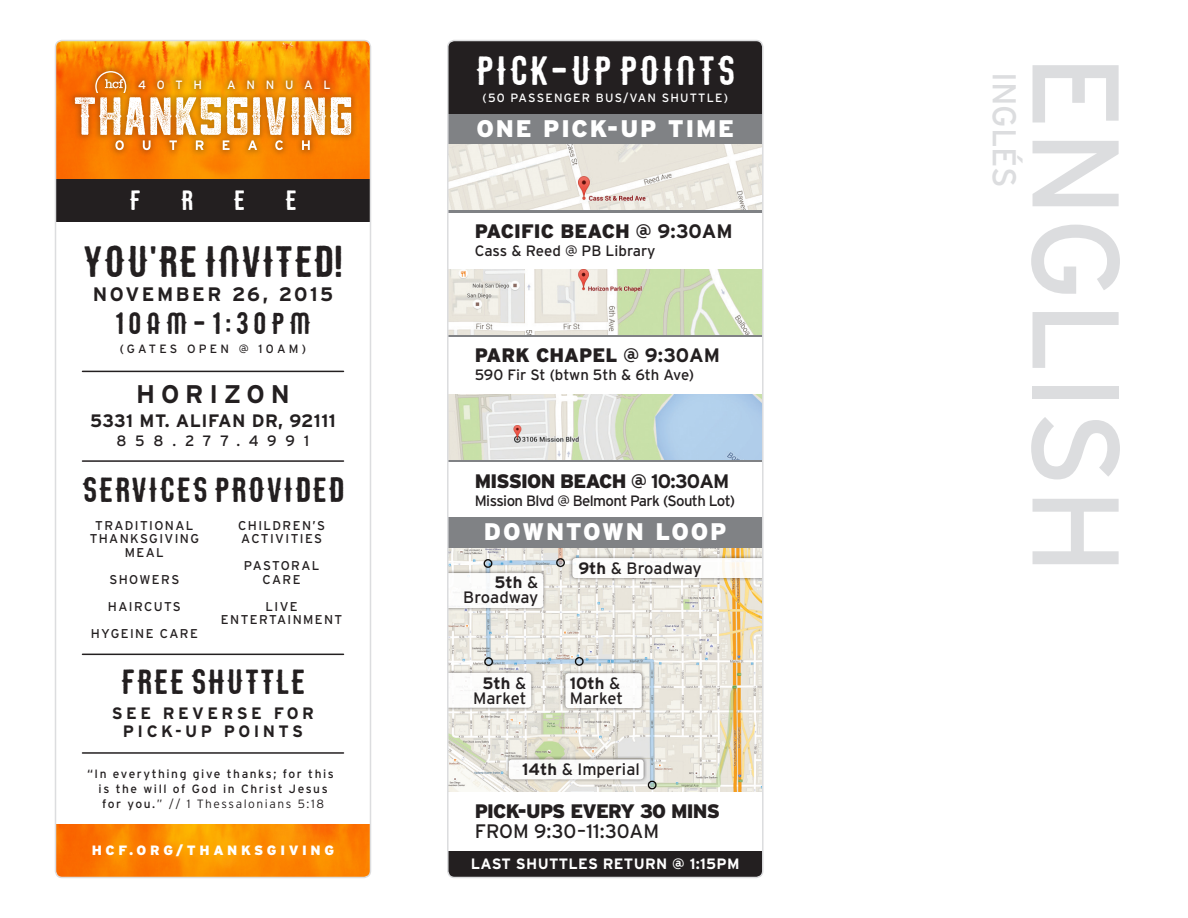
<style>
.page{position:relative;width:1188px;height:918px;background:#fff}
.page>*{position:absolute;margin:0;border:0;box-sizing:border-box;transform-origin:0 0}
.t1{font:123px "Interstate";color:#dcdddf}
.t2{font:43.5px "Forgotten handly";letter-spacing:-.015em;color:#231f20}
.t3{font:40.5px "Forgotten handly";letter-spacing:.01em;color:#fff}
.t4{font:34.5px "Forgotten handly";color:#231f20}
.t5{font:33px "Interstate";color:#dcdddf}
.t6{font:30px "Forgotten handly";letter-spacing:.13em;color:#231f20}
.t7{font:27.6px "Forgotten handly";color:#fff}
.t8{font:700 25.5px "Interstate";letter-spacing:.23em;color:#231f20}
.t9{font:900 24px "Interstate";letter-spacing:.075em;color:#fff}
.t10{font:900 19.5px "Interstate";letter-spacing:-.04em;color:#231f20}
.t11{font:900 19.5px "Interstate";color:#231f20}
.t12{font:19.5px "Interstate";color:#231f20}
.t13{font:700 19.5px "Interstate";letter-spacing:.13em;color:#231f20}
.t14{font:700 18px "Interstate";letter-spacing:.03em;color:#231f20}
.t15{font:16.5px/15px "Interstate";color:#231f20;text-align:right}
.t16{font:700 16.5px/18px "Interstate";letter-spacing:.21em;color:#231f20;text-align:center}
.t17{font:15px "Interstate";color:#231f20}
.t18{font:15px "Interstate";letter-spacing:-.04em;color:#231f20}
.t19{font:700 15px "Interstate";letter-spacing:.02em;color:#fff}
.t20{font:15px "Interstate";letter-spacing:.575em;color:#231f20}
.t21{font:900 13.5px "Interstate";letter-spacing:.27em;color:#fff}
.t22{font:12.75px/13.5px "Interstate";letter-spacing:.11em;color:#231f20;text-align:center}
.t23{font:12px/15px "Interstate";letter-spacing:.13em;color:#231f20;text-align:center}
.t24{font:12px "Interstate";letter-spacing:.1em;color:#fff}
.t25{font:12px "Interstate";letter-spacing:.27em;color:#231f20}
.s1{font-weight:300}
.s2{font-weight:700}
</style>
<div class="page">
<svg style="left:58px;top:221px;width:310px;height:604px"></svg>
<img style="left:56px;top:40px;width:314px;height:139px">
<img style="left:56px;top:825px;width:315px;height:53px">
<div style="left:56px;top:179px;width:315px;height:42px;background:#231f20"></div>
<div style="left:68px;top:90px;width:290px;height:67px;background:#231f20;opacity:.27"></div>
<div style="left:88px;top:64px;width:45px;height:35px;background:#231f20;opacity:.27"></div>
<svg style="left:75px;top:71px;width:276px;height:79px"></svg>
<div style="left:131px;top:73px;width:206px;height:23px;background:#231f20;opacity:.27"></div>
<hr style="left:82px;top:371px;width:262px;height:1px;background:#231f20">
<hr style="left:82px;top:460px;width:262px;height:2px;background:#231f20">
<hr style="left:82px;top:654px;width:262px;height:1px;background:#231f20">
<hr style="left:82px;top:752px;width:262px;height:2px;background:#231f20">
<div style="left:55px;top:40px;width:316px;height:838px;border:2px solid #dcdddf;border-radius:7px"></div>
<img style="left:450px;top:548px;width:311px;height:244px">
<div style="left:505px;top:756px;width:142px;height:27px;background:#231f20;opacity:.6"></div>
<div style="left:509px;top:759px;width:135px;height:20px;background:#fff;border-radius:3px"></div>
<div style="left:569px;top:554px;width:194px;height:27px;background:#231f20;opacity:.6"></div>
<svg style="left:572px;top:558px;width:189px;height:20px"></svg>
<div style="left:448px;top:569px;width:99px;height:42px;background:#231f20;opacity:.6"></div>
<svg style="left:450px;top:573px;width:93px;height:35px"></svg>
<div style="left:448px;top:669px;width:87px;height:42px;background:#231f20;opacity:.6"></div>
<svg style="left:450px;top:673px;width:81px;height:35px"></svg>
<div style="left:562px;top:669px;width:83px;height:42px;background:#231f20;opacity:.6"></div>
<div style="left:565px;top:673px;width:77px;height:35px;background:#fff;border-radius:3px"></div>
<div style="left:448px;top:40px;width:315px;height:74px;background:#231f20"></div>
<div style="left:448px;top:851px;width:315px;height:27px;background:#231f20"></div>
<div style="left:448px;top:114px;width:315px;height:31px;background:#808285"></div>
<div style="left:448px;top:518px;width:315px;height:30px;background:#808285"></div>
<hr style="left:448px;top:210px;width:315px;height:2px;background:#808285">
<hr style="left:448px;top:334px;width:315px;height:3px;background:#808285">
<hr style="left:448px;top:459px;width:315px;height:3px;background:#808285">
<img style="left:450px;top:145px;width:311px;height:65px">
<img style="left:450px;top:269px;width:311px;height:65px">
<img style="left:450px;top:394px;width:311px;height:65px">
<div style="left:447px;top:40px;width:317px;height:838px;border:2px solid #dcdddf;border-radius:7px"></div>
<p class="t24" style="left:138px;top:78px;width:66px">40TH</p>
<p class="t24" style="left:227px;top:78px;width:105px">ANNUAL</p>
<h3 class="t7" style="left:129px;top:186px;width:14px">F</h3>
<h3 class="t7" style="left:180px;top:186px;width:15px">R</h3>
<h3 class="t7" style="left:233px;top:186px;width:14px">E</h3>
<h3 class="t7" style="left:284px;top:186px;width:14px">E</h3>
<h2 class="t2" style="left:83px;top:239px;width:262px">YOU'RE INVITED!</h2>
<h3 class="t13" style="left:93px;top:284px;width:242px">NOVEMBER 26, 2015</h3>
<h3 class="t6" style="left:115px;top:309px;width:198px">10AM-1:30PM</h3>
<p class="t25" style="left:120px;top:343px;width:188px">(GATES OPEN @ 10AM)</p>
<h3 class="t8" style="left:136px;top:380px;width:155px">HORIZON</h3>
<h3 class="t14" style="left:90px;top:410px;width:247px">5331 MT. ALIFAN DR, 92111</h3>
<p class="t20" style="left:117px;top:433px;width:194px">858.277.4991</p>
<h3 class="t4" style="left:81px;top:472px;width:265px">SERVICES PROVIDED</h3>
<p class="t22" style="left:90px;top:518px;width:111px">TRADITIONAL<br>THANKSGIVING<br>MEAL</p>
<p class="t22" style="left:91px;top:566px;width:109px;line-height:27px">SHOWERS<br>HAIRCUTS<br>HYGEINE CARE</p>
<p class="t22" style="left:238px;top:518px;width:88px;text-align:left">CHILDREN’S<br>ACTIVITIES</p>
<p class="t22" style="left:244px;top:559px;width:77px">PASTORAL<br>CARE</p>
<p class="t22" style="left:221px;top:599px;width:123px">LIVE<br>ENTERTAINMENT</p>
<h3 class="t4" style="left:120px;top:665px;width:187px">FREE SHUTTLE</h3>
<p class="t16" style="left:112px;top:704px;width:204px">SEE REVERSE FOR<br>PICK-UP POINTS</p>
<p class="t23" style="left:87px;top:766px;width:248px">“In everything give thanks; for this is the will of God in Christ Jesus for you.<span class="s1">” //</span> <span class="s1">1</span> <span class="s1">Thessalonians</span> <span class="s1">5:18</span></p>
<p class="t21" style="left:92px;top:842px;width:244px">HCF.ORG/THANKSGIVING</p>
<h3 class="t3" style="left:475px;top:51px;width:263px">PICK-UP POINTS</h3>
<h3 class="t9" style="left:476px;top:115px;width:259px">ONE PICK-UP TIME</h3>
<p class="t24" style="left:483px;top:91px;width:247px">(50 PASSENGER BUS/VAN SHUTTLE)</p>
<h3 class="t11" style="left:475px;top:220px;width:260px">PACIFIC BEACH <span class="s2">@ 9:30AM</span></h3>
<p class="t17" style="left:475px;top:242px;width:182px">Cass &amp; Reed @ PB Library</p>
<h3 class="t11" style="left:475px;top:344px;width:247px">PARK CHAPEL <span class="s2">@ 9:30AM</span></h3>
<p class="t17" style="left:475px;top:367px;width:221px">590 Fir St (btwn 5th &amp; 6th Ave)</p>
<h3 class="t10" style="left:475px;top:470px;width:256px">MISSION BEACH <span class="s2">@ 10:30AM</span></h3>
<p class="t18" style="left:475px;top:492px;width:262px">Mission Blvd @ Belmont Park (South Lot)</p>
<h3 class="t9" style="left:484px;top:518px;width:244px">DOWNTOWN LOOP</h3>
<p class="t15" style="left:463px;top:575px;width:77px"><span class="s2">5th</span> &amp;<br>Broadway</p>
<p class="t15" style="left:578px;top:560px;width:125px"><span class="s2">9th</span> &amp; Broadway</p>
<p class="t15" style="left:473px;top:675px;width:55px;text-align:center"><span class="s2">5th</span> &amp;<br>Market</p>
<p class="t15" style="left:570px;top:675px;width:55px;text-align:left"><span class="s2">10th</span> &amp;<br>Market</p>
<p class="t15" style="left:522px;top:762px;width:119px"><span class="s2">14th</span> &amp; Imperial</p>
<h3 class="t10" style="left:475px;top:800px;width:247px">PICK-UPS EVERY 30 MINS</h3>
<h3 class="t12" style="left:475px;top:820px;width:186px">FROM 9:30–11:30AM</h3>
<p class="t19" style="left:471px;top:855px;width:270px">LAST SHUTTLES RETURN @ 1:15PM</p>
<p class="t5" style="left:1023px;top:72px;width:118px;rotate:90deg">INGLÉS</p>
<p class="t1" style="left:1145px;top:54px;width:523px;rotate:90deg">ENGLISH</p>
</div>
